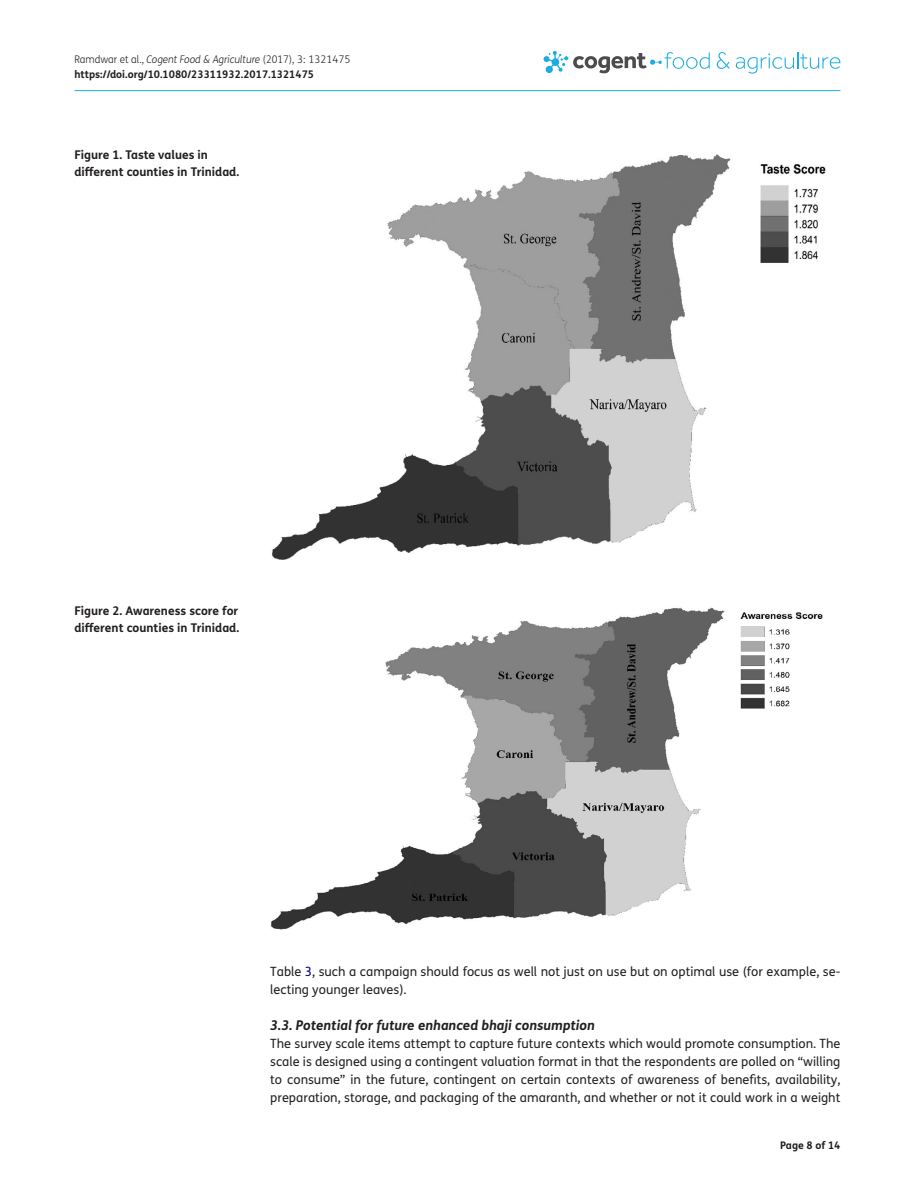
<style>
.page{position:relative;width:915px;height:1191px;background:#fff}
.page>*{position:absolute;margin:0;border:0;box-sizing:border-box;transform-origin:0 0}
.t1{font:italic 700 13.5px "FS Me Pro";color:#231f20}
.t2{font:12.75px/18px "FS Me Pro";color:#231f20}
.t3{font:700 12px/16.5px "FS Me Pro";color:#231f20}
.t4{font:700 10.5px/15px "FS Me Pro";color:#231f20}
.s1{font-weight:300}
.s2{font-weight:300;font-style:italic}
.s3{color:#000080}
</style>
<div class="page">
<hr style="left:74px;top:90px;width:766px;height:1px;background:#1bace1">
<svg style="left:543px;top:51px;width:166px;height:22px"></svg>
<svg style="left:716px;top:52px;width:13px;height:17px"></svg>
<svg style="left:735px;top:52px;width:105px;height:22px"></svg>
<img style="left:271px;top:607px;width:552px;height:323px">
<img style="left:272px;top:154px;width:554px;height:406px">
<p class="t4" style="left:74px;top:51px;width:277px"><span class="s1">Ramdwar et al.,</span> <span class="s2">Cogent Food &amp; Agriculture</span> <span class="s1">(2017), 3: 1321475 </span>https://doi.org/10.1080/23311932.2017.1321475</p>
<p class="t3" style="left:74px;top:146px;width:166px">Figure 1. Taste values in different counties in Trinidad.</p>
<p class="t3" style="left:74px;top:602px;width:166px">Figure 2. Awareness score for different counties in Trinidad.</p>
<p class="t2" style="left:270px;top:962px;width:571px">Table <span class="s3">3</span>, such a campaign should focus as well not just on use but on optimal use (for example, se&shy;lecting younger leaves).</p>
<p class="t1" style="left:270px;top:1014px;width:326px">3.3. Potential for future enhanced bhaji consumption</p>
<p class="t2" style="left:270px;top:1034px;width:571px;text-align:justify">The survey scale items attempt to capture future contexts which would promote consumption. The scale is designed using a contingent valuation format in that the respondents are polled on “willing to consume” in the future, contingent on certain contexts of awareness of benefits, availability, preparation, storage, and packaging of the amaranth, and whether or not it could work in a weight</p>
<p class="t4" style="left:780px;top:1137px;width:62px">Page 8 of 14</p>
</div>
